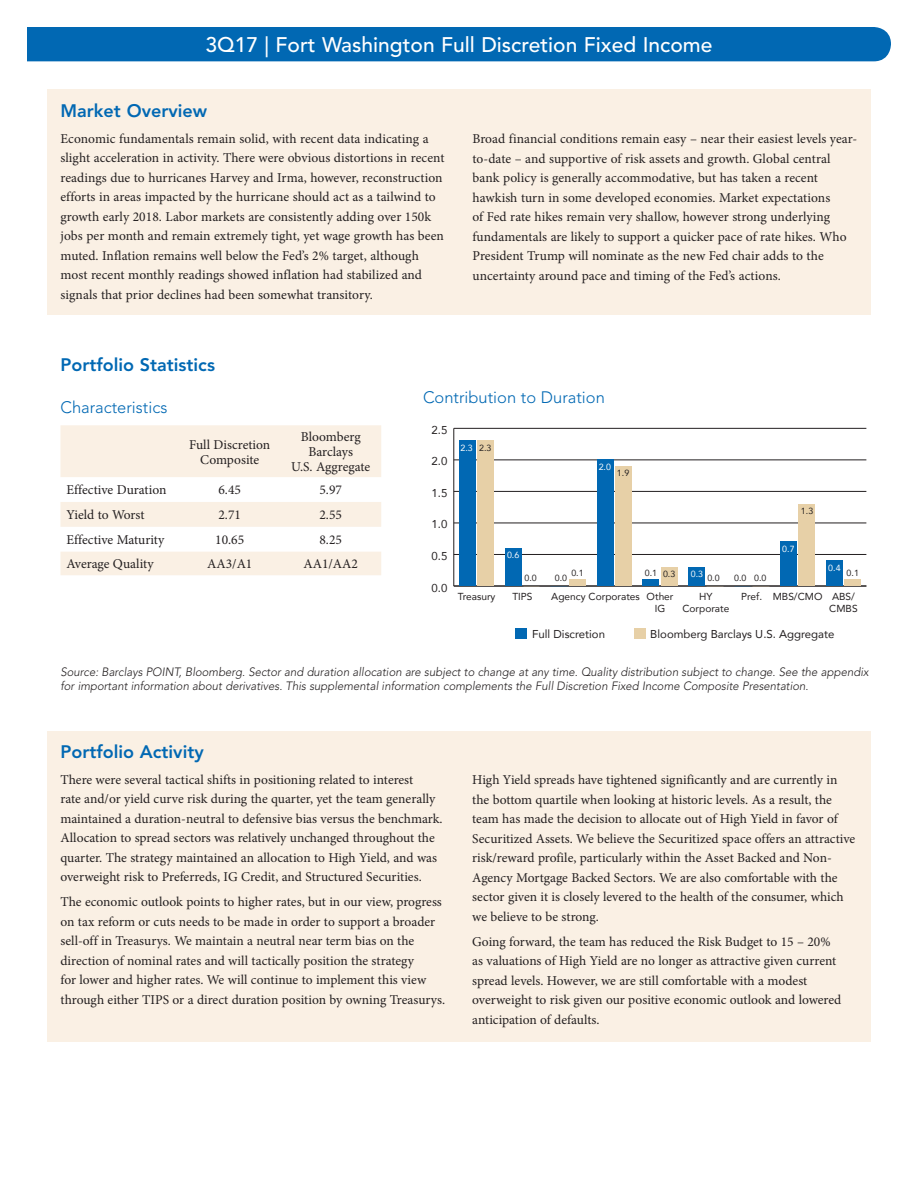
<style>
.page{position:relative;width:918px;height:1188px;background:#fff}
.page>*{position:absolute;margin:0;border:0;box-sizing:border-box;transform-origin:0 0}
.t1{font:500 21px "Avenir LT Std";color:#fff}
.subhead_blue{font:800 18px "Avenir LT Std";color:#0168b3}
.subhead_blue-2{font:300 16.5px "Avenir LT Std";color:#0168b3}
.Graph_Header{font:300 16.5px "Avenir LT Std";color:#0168b3}
.body{font:13.5px/19.5px "Minion Pro";color:#231f20}
.Footnote{font:italic 300 12px/13.5px "Avenir LT Std";color:#231f20;scale:.95 1}
.t2{font:11.4px "Avenir";color:#231f20}
.t3{font:10.2px/12.1px "Avenir";color:#231f20}
.t4{font:8.85px "Avenir";color:#231f20}
.t5{font:8.85px "Avenir";color:#fff}
</style>
<div class="page">
<div style="left:27px;top:27px;width:864px;height:34px;background:#0168b3"></div>
<div style="left:47px;top:90px;width:823px;height:225px;background:#faf0e4"></div>
<div style="left:47px;top:731px;width:823px;height:311px;background:#faf0e4"></div>
<svg style="left:60px;top:425px;width:321px;height:150px;fill:#faf0e4"></svg>
<hr style="left:453px;top:428px;width:1px;height:158px;background:#231f20">
<hr style="left:454px;top:586px;width:412px;height:1px;background:#231f20">
<hr style="left:454px;top:554px;width:412px;height:1px;background:#231f20">
<hr style="left:454px;top:523px;width:412px;height:1px;background:#231f20">
<hr style="left:454px;top:491px;width:412px;height:1px;background:#231f20">
<hr style="left:454px;top:460px;width:412px;height:1px;background:#231f20">
<hr style="left:454px;top:428px;width:412px;height:1px;background:#231f20">
<div style="left:516px;top:628px;width:11px;height:11px;background:#0168b3"></div>
<div style="left:459px;top:441px;width:17px;height:145px;background:#0168b3"></div>
<div style="left:505px;top:548px;width:17px;height:38px;background:#0168b3"></div>
<div style="left:597px;top:460px;width:16px;height:126px;background:#0168b3"></div>
<div style="left:643px;top:580px;width:16px;height:6px;background:#0168b3"></div>
<div style="left:689px;top:567px;width:16px;height:19px;background:#0168b3"></div>
<div style="left:780px;top:542px;width:17px;height:44px;background:#0168b3"></div>
<div style="left:826px;top:561px;width:17px;height:25px;background:#0168b3"></div>
<div style="left:635px;top:629px;width:11px;height:10px;background:#e7d0a7"></div>
<div style="left:478px;top:441px;width:16px;height:145px;background:#e7d0a7"></div>
<div style="left:569px;top:580px;width:17px;height:6px;background:#e7d0a7"></div>
<div style="left:615px;top:466px;width:17px;height:120px;background:#e7d0a7"></div>
<div style="left:661px;top:567px;width:17px;height:19px;background:#e7d0a7"></div>
<div style="left:799px;top:504px;width:16px;height:82px;background:#e7d0a7"></div>
<div style="left:844px;top:580px;width:17px;height:6px;background:#e7d0a7"></div>
<h1 class="t1" style="left:206px;top:33px;width:508px">3Q17 | Fort Washington Full Discretion Fixed Income</h1>
<p class="subhead_blue" style="left:60px;top:100px;width:148px">Market Overview</p>
<p class="body" style="left:60px;top:129px;width:386px">Economic fundamentals remain solid, with recent data indicating a slight acceleration in activity. There were obvious distortions in recent readings due to hurricanes Harvey and Irma, however, reconstruction efforts in areas impacted by the hurricane should act as a tailwind to growth early 2018. Labor markets are consistently adding over 150k jobs per month and remain extremely tight, yet wage growth has been muted. Inflation remains well below the Fed’s 2% target, although most recent monthly readings showed inflation had stabilized and signals that prior declines had been somewhat transitory.</p>
<p class="subhead_blue" style="left:60px;top:354px;width:156px">Portfolio Statistics</p>
<p class="body" style="left:472px;top:129px;width:386px">Broad financial conditions remain easy – near their easiest levels year&shy;to-date – and supportive of risk assets and growth. Global central bank policy is generally accommodative, but has taken a recent hawkish turn in some developed economies. Market expectations<br>of Fed rate hikes remain very shallow, however strong underlying fundamentals are likely to support a quicker pace of rate hikes. Who President Trump will nominate as the new Fed chair adds to the uncertainty around pace and timing of the Fed’s actions.</p>
<p class="Graph_Header" style="left:60px;top:397px;width:108px">Characteristics</p>
<p class="body" style="left:189px;top:437px;width:83px;line-height:15px;text-align:center">Full Discretion<br>Composite</p>
<p class="body" style="left:291px;top:429px;width:81px;line-height:15px;text-align:center">Bloomberg<br>Barclays<br>U.S. Aggregate</p>
<p class="body" style="left:66px;top:480px;width:101px">Effective Duration</p>
<p class="body" style="left:219px;top:480px;width:24px">6.45</p>
<p class="body" style="left:319px;top:480px;width:24px">5.97</p>
<p class="body" style="left:66px;top:505px;width:80px">Yield to Worst</p>
<p class="body" style="left:219px;top:505px;width:24px">2.71</p>
<p class="body" style="left:319px;top:505px;width:24px">2.55</p>
<p class="body" style="left:66px;top:530px;width:99px">Effective Maturity</p>
<p class="body" style="left:215px;top:530px;width:30px">10.65</p>
<p class="body" style="left:319px;top:530px;width:24px">8.25</p>
<p class="body" style="left:66px;top:554px;width:89px">Average Quality</p>
<p class="body" style="left:207px;top:554px;width:47px">AA3/A1</p>
<p class="body" style="left:303px;top:554px;width:56px">AA1/AA2</p>
<p class="subhead_blue-2" style="left:423px;top:388px;width:183px">Contribution to Duration</p>
<p class="t2" style="left:431px;top:421px;width:17px">2.5</p>
<p class="t2" style="left:431px;top:452px;width:17px">2.0</p>
<p class="t2" style="left:431px;top:484px;width:17px">1.5</p>
<p class="t2" style="left:431px;top:515px;width:17px">1.0</p>
<p class="t2" style="left:431px;top:547px;width:17px">0.5</p>
<p class="t2" style="left:431px;top:578px;width:17px">0.0</p>
<p class="t4" style="left:479px;top:441px;width:14px">2.3</p>
<p class="t5" style="left:460px;top:441px;width:14px">2.3</p>
<p class="t5" style="left:507px;top:548px;width:14px">0.6</p>
<p class="t5" style="left:599px;top:460px;width:14px">2.0</p>
<p class="t4" style="left:617px;top:466px;width:14px">1.9</p>
<p class="t4" style="left:801px;top:504px;width:14px">1.3</p>
<p class="t5" style="left:782px;top:542px;width:14px">0.7</p>
<p class="t5" style="left:828px;top:561px;width:14px">0.4</p>
<p class="t4" style="left:571px;top:566px;width:14px">0.1</p>
<p class="t4" style="left:645px;top:566px;width:14px">0.1</p>
<p class="t4" style="left:847px;top:566px;width:14px">0.1</p>
<p class="t4" style="left:663px;top:567px;width:14px">0.3</p>
<p class="t5" style="left:691px;top:567px;width:14px">0.3</p>
<p class="t4" style="left:525px;top:571px;width:14px">0.0</p>
<p class="t4" style="left:555px;top:571px;width:14px">0.0</p>
<p class="t4" style="left:707px;top:571px;width:14px">0.0</p>
<p class="t4" style="left:734px;top:571px;width:34px">0.0 0.0</p>
<p class="t3" style="left:647px;top:590px;width:28px;text-align:center">Other<br>IG</p>
<p class="t3" style="left:458px;top:590px;width:39px">Treasury</p>
<p class="t3" style="left:513px;top:590px;width:22px">TIPS</p>
<p class="t3" style="left:551px;top:590px;width:90px">Agency Corporates</p>
<p class="t3" style="left:699px;top:590px;width:15px">HY</p>
<p class="t3" style="left:741px;top:590px;width:83px">Pref. MBS/CMO</p>
<p class="t3" style="left:682px;top:602px;width:48px">Corporate</p>
<p class="t3" style="left:829px;top:590px;width:30px">ABS/<br>CMBS</p>
<p class="t2" style="left:532px;top:625px;width:74px">Full Discretion</p>
<p class="t2" style="left:650px;top:625px;width:186px">Bloomberg Barclays U.S. Aggregate</p>
<p class="Footnote" style="left:60px;top:665px;width:852px">Source: Barclays POINT, Bloomberg. Sector and duration allocation are subject to change at any time. Quality distribution subject to change. See the appendix for important information about derivatives. This supplemental information complements the Full Discretion Fixed Income Composite Presentation.</p>
<p class="subhead_blue" style="left:60px;top:741px;width:145px">Portfolio Activity</p>
<p class="body" style="left:60px;top:770px;width:384px">There were several tactical shifts in positioning related to interest<br>rate and/or yield curve risk during the quarter, yet the team generally maintained a duration-neutral to defensive bias versus the benchmark.<br>Allocation to spread sectors was relatively unchanged throughout the quarter. The strategy maintained an allocation to High Yield, and was overweight risk to Preferreds, IG Credit, and Structured Securities.</p>
<p class="body" style="left:60px;top:892px;width:386px">The economic outlook points to higher rates, but in our view, progress on tax reform or cuts needs to be made in order to support a broader sell-off in Treasurys. We maintain a neutral near term bias on the direction of nominal rates and will tactically position the strategy<br>for lower and higher rates. We will continue to implement this view through either TIPS or a direct duration position by owning Treasurys.</p>
<p class="body" style="left:472px;top:770px;width:385px">High Yield spreads have tightened significantly and are currently in the bottom quartile when looking at historic levels. As a result, the team has made the decision to allocate out of High Yield in favor of Securitized Assets. We believe the Securitized space offers an attractive risk/reward profile, particularly within the Asset Backed and Non-Agency Mortgage Backed Sectors. We are also comfortable with the sector given it is closely levered to the health of the consumer, which we believe to be strong.</p>
<p class="body" style="left:472px;top:932px;width:371px">Going forward, the team has reduced the Risk Budget to 15 – 20% as valuations of High Yield are no longer as attractive given current spread levels. However, we are still comfortable with a modest overweight to risk given our positive economic outlook and lowered anticipation of defaults.</p>
</div>
